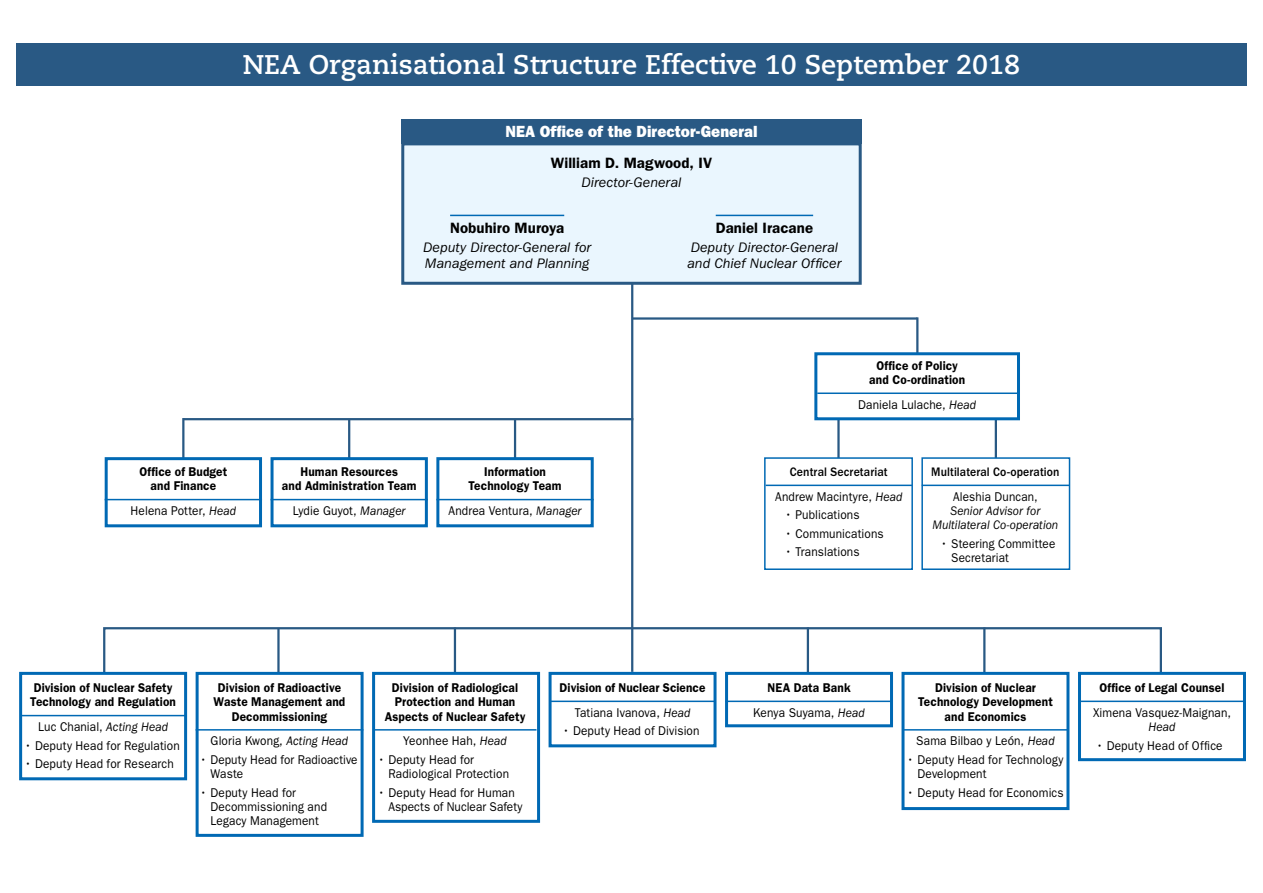
<style>
.page{position:relative;width:1263px;height:893px;background:#fff}
.page>*{position:absolute;margin:0;border:0;box-sizing:border-box;transform-origin:0 0}
.t1{font:700 27px "Caecilia LT Std";color:#fff}
.t2{font:16.2px "ITC Franklin Gothic Std Hvy";letter-spacing:.005em;color:#fff;scale:.93 1}
.t3{font:600 15px "ITC Franklin Gothic Std";letter-spacing:.005em;color:#000}
.t4{font:italic 14.25px/16.5px "ITC Franklin Gothic Std";color:#000}
.t5{font:12.75px/14.2px "ITC Franklin Gothic Std";letter-spacing:.01em;color:#000;scale:.93 1}
.t6{font:600 12.75px/14.2px "ITC Franklin Gothic Std";letter-spacing:.01em;color:#000;text-align:center;scale:.93 1}
.t7{font:12.75px/14.2px "ITC Franklin Gothic Std";letter-spacing:.01em;color:#000;scale:.92 1}
.t8{font:italic 12.75px/14.2px "ITC Franklin Gothic Std";letter-spacing:.005em;color:#000;text-align:center;scale:.92 1}
.t9{font:500 12.75px/24.9px "ITC Franklin Gothic Std";letter-spacing:.01em;color:#000;text-align:center;scale:.93 1}
.t10{font:500 12.75px "ITC Franklin Gothic Std";letter-spacing:.01em;color:#000;scale:.92 1}
.t11{font:italic 12.75px "ITC Franklin Gothic Std";letter-spacing:.005em;color:#000;scale:.93 1}
.s1{font-style:italic}
.s2{font-weight:400}
.s3{font-weight:400;font-style:italic}
.s4{font-weight:600}
</style>
<div class="page">
<hr style="left:183px;top:418px;width:450px;height:2px;background:#295984">
<hr style="left:807px;top:627px;width:2px;height:45px;background:#295984">
<hr style="left:983px;top:627px;width:2px;height:45px;background:#295984">
<hr style="left:277px;top:628px;width:3px;height:44px;background:#295984">
<div style="left:103px;top:627px;width:1059px;height:46px;border:2px solid #295984"></div>
<hr style="left:454px;top:627px;width:2px;height:45px;background:#295984">
<hr style="left:631px;top:279px;width:2px;height:393px;background:#295984">
<hr style="left:837px;top:419px;width:3px;height:40px;background:#295984">
<hr style="left:995px;top:419px;width:2px;height:40px;background:#295984">
<hr style="left:182px;top:418px;width:2px;height:41px;background:#295984">
<hr style="left:348px;top:419px;width:2px;height:40px;background:#295984">
<hr style="left:514px;top:419px;width:2px;height:40px;background:#295984">
<hr style="left:916px;top:317px;width:2px;height:54px;background:#295984">
<hr style="left:632px;top:317px;width:285px;height:3px;background:#295984">
<div style="left:16px;top:44px;width:1231px;height:42px;background:#295984"></div>
<div style="left:401px;top:119px;width:461px;height:25px;background:#295984"></div>
<div style="left:401px;top:142px;width:461px;height:143px;background:#eaf6fe;border:3px solid #295984"></div>
<hr style="left:450px;top:215px;width:114px;height:1px;background:#0069b4">
<hr style="left:716px;top:215px;width:97px;height:1px;background:#0069b4">
<div style="left:105px;top:457px;width:157px;height:70px;background:#fff;border:3px solid #0069b4"></div>
<hr style="left:105px;top:499px;width:157px;height:1px;background:#0069b4">
<div style="left:271px;top:457px;width:157px;height:70px;background:#fff;border:3px solid #0069b4"></div>
<hr style="left:271px;top:499px;width:157px;height:1px;background:#0069b4">
<div style="left:19px;top:672px;width:168px;height:108px;background:#fff;border:3px solid #0069b4"></div>
<hr style="left:20px;top:715px;width:166px;height:1px;background:#0069b4">
<div style="left:549px;top:672px;width:167px;height:75px;background:#fff;border:3px solid #0069b4"></div>
<hr style="left:550px;top:701px;width:165px;height:1px;background:#0069b4">
<div style="left:725px;top:672px;width:168px;height:55px;background:#fff;border:3px solid #0069b4"></div>
<hr style="left:725px;top:701px;width:168px;height:1px;background:#0069b4">
<div style="left:901px;top:672px;width:168px;height:138px;background:#fff;border:3px solid #0069b4"></div>
<hr style="left:902px;top:729px;width:166px;height:2px;background:#0069b4">
<div style="left:1078px;top:672px;width:168px;height:89px;background:#fff;border:3px solid #0069b4"></div>
<hr style="left:1079px;top:701px;width:166px;height:1px;background:#0069b4">
<div style="left:196px;top:672px;width:168px;height:165px;background:#fff;border:3px solid #0069b4"></div>
<hr style="left:196px;top:729px;width:167px;height:2px;background:#0069b4">
<div style="left:372px;top:672px;width:168px;height:151px;background:#fff;border:3px solid #0069b4"></div>
<hr style="left:374px;top:729px;width:162px;height:2px;background:#0069b4">
<div style="left:436px;top:457px;width:158px;height:70px;background:#fff;border:3px solid #0069b4"></div>
<hr style="left:436px;top:499px;width:158px;height:1px;background:#0069b4">
<div style="left:814px;top:352px;width:206px;height:68px;background:#fff;border:3px solid #0069b4"></div>
<hr style="left:817px;top:392px;width:200px;height:2px;background:#0069b4">
<div style="left:764px;top:457px;width:149px;height:113px;background:#fff;border:2px solid #0069b4"></div>
<hr style="left:766px;top:485px;width:146px;height:1px;background:#0069b4">
<div style="left:921px;top:457px;width:149px;height:113px;background:#fff;border:2px solid #0069b4"></div>
<hr style="left:922px;top:485px;width:147px;height:1px;background:#0069b4">
<h1 class="t1" style="left:243px;top:49px;width:779px">NEA Organisational Structure Effective 10 September 2018</h1>
<p class="t6" style="left:139px;top:465px;width:96px">Office of Budget and Finance</p>
<p class="t5" style="left:131px;top:504px;width:115px">Helena Potter, <span class="s1">Head</span></p>
<p class="t2" style="left:505px;top:122px;width:273px">NEA Office of the Director-General</p>
<p class="t3" style="left:551px;top:154px;width:163px">William D. Magwood, IV</p>
<p class="t4" style="left:581px;top:174px;width:102px">Director-General</p>
<p class="t3" style="left:450px;top:219px;width:116px">Nobuhiro Muroya</p>
<p class="t4" style="left:423px;top:239px;width:170px">Deputy Director-General for<br>Management and Planning</p>
<p class="t3" style="left:716px;top:219px;width:99px">Daniel Iracane</p>
<p class="t4" style="left:687px;top:239px;width:156px">Deputy Director-General and Chief Nuclear Officer</p>
<p class="t6" style="left:869px;top:358px;width:105px">Office of Policy and Co-ordination</p>
<p class="t5" style="left:858px;top:397px;width:128px">Daniela Lulache, <span class="s1">Head</span></p>
<p class="t6" style="left:282px;top:465px;width:146px">Human Resources<br>and Administration Team</p>
<p class="t5" style="left:293px;top:504px;width:123px">Lydie Guyot, <span class="s1">Manager</span></p>
<p class="t6" style="left:468px;top:465px;width:102px">Information<br>Technology Team</p>
<p class="t5" style="left:448px;top:504px;width:145px">Andrea Ventura, <span class="s1">Manager</span></p>
<p class="t9" style="left:775px;top:460px;width:138px">Central Secretariat<br><span class="s2">Andrew Macintyre,</span> <span class="s3">Head</span></p>
<p class="t5" style="left:785px;top:508px;width:82px">• Publications</p>
<p class="t5" style="left:785px;top:527px;width:108px">• Communications</p>
<p class="t5" style="left:785px;top:545px;width:82px">• Translations</p>
<p class="t10" style="left:931px;top:465px;width:141px">Multilateral Co-operation</p>
<p class="t7" style="left:953px;top:490px;width:93px">Aleshia Duncan,</p>
<p class="t8" style="left:932px;top:504px;width:138px">Senior Advisor for<br>Multilateral Co-operation</p>
<p class="t7" style="left:951px;top:537px;width:115px;text-indent:-11px">• Steering Committee<br>Secretariat</p>
<p class="t6" style="left:30px;top:681px;width:158px;text-align:left">Division of Nuclear Safety<br>Technology and Regulation</p>
<p class="t5" style="left:38px;top:720px;width:141px">Luc Chanial, <span class="s1">Acting Head</span></p>
<p class="t5" style="left:24px;top:738px;width:169px">• Deputy Head for Regulation</p>
<p class="t5" style="left:24px;top:757px;width:162px">• Deputy Head for Research</p>
<p class="t6" style="left:214px;top:681px;width:143px">Division of Radioactive<br>Waste Management and<br>Decommissioning</p>
<p class="t5" style="left:211px;top:734px;width:150px">Gloria Kwong, <span class="s1">Acting Head</span></p>
<p class="t7" style="left:210px;top:753px;width:161px;text-indent:-11px">• Deputy Head for Radioactive<br>Waste</p>
<p class="t5" style="left:210px;top:785px;width:127px;text-indent:-11px">• Deputy Head for<br>Decommissioning and<br>Legacy Management</p>
<p class="t6" style="left:385px;top:681px;width:153px">Division of Radiological<br>Protection and Human<br>Aspects of Nuclear Safety</p>
<p class="t5" style="left:403px;top:734px;width:113px">Yeonhee Hah, <span class="s1">Head</span></p>
<p class="t5" style="left:388px;top:753px;width:131px;text-indent:-11px">• Deputy Head for<br>Radiological Protection</p>
<p class="t5" style="left:388px;top:785px;width:146px;text-indent:-11px">• Deputy Head for Human<br>Aspects of Nuclear Safety</p>
<p class="t6" style="left:560px;top:675px;width:158px;line-height:24.9px">Division of Nuclear Science<br><span class="s2">Tatiana Ivanova,</span> <span class="s3">Head</span></p>
<p class="t5" style="left:562px;top:724px;width:149px">• Deputy Head of Division</p>
<p class="t5" style="left:753px;top:675px;width:122px;line-height:24.9px;text-align:center"><span class="s4">NEA Data Bank<br></span>Kenya Suyama, <span class="s1">Head</span></p>
<p class="t6" style="left:918px;top:681px;width:146px">Division of Nuclear<br>Technology Development and Economics</p>
<p class="t5" style="left:916px;top:734px;width:150px">Sama Bilbao y León, <span class="s1">Head</span></p>
<p class="t7" style="left:917px;top:753px;width:160px;text-indent:-11px">• Deputy Head for Technology<br>Development</p>
<p class="t5" style="left:907px;top:785px;width:170px">• Deputy Head for Economics</p>
<p class="t6" style="left:1099px;top:681px;width:136px">Office of Legal Counsel</p>
<p class="t5" style="left:1093px;top:706px;width:150px">Ximena Vasquez-Maignan,</p>
<p class="t11" style="left:1148px;top:720px;width:31px">Head</p>
<p class="t5" style="left:1096px;top:738px;width:138px">• Deputy Head of Office</p>
</div>
